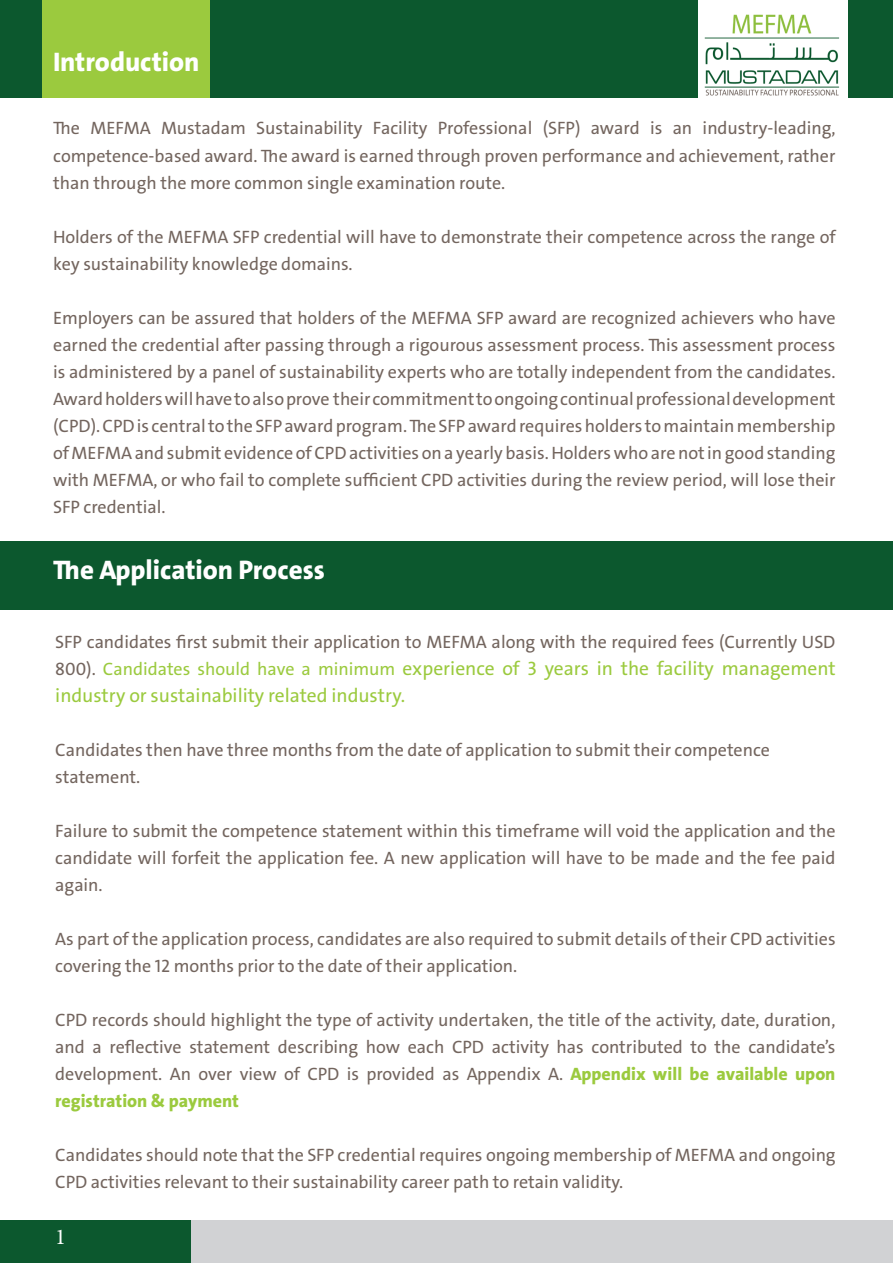
<style>
.page{position:relative;width:893px;height:1263px;background:#fff}
.page>*{position:absolute;margin:0;border:0;box-sizing:border-box;transform-origin:0 0}
.t1{font:800 27px "Bahij The Sans Arabic";letter-spacing:-.005em;color:#fff}
.t2{font:22.5px "Minion Pro";color:#fff}
.t3{font:19.5px/27px "Bahij The Sans Arabic";color:#9bca3e}
.t4{font:18px/27px "Bahij The Sans Arabic";color:#73655e}
.s1{font-size:18px;color:#73655e}
.s2{font-size:18px}
.s3{font-weight:800;color:#9bca3e}
</style>
<div class="page">
<div style="left:0;top:0;width:893px;height:98px;background:#0c582e"></div>
<div style="left:185px;top:1220px;width:708px;height:43px;background:#d1d2d4"></div>
<div style="left:0;top:1220px;width:190px;height:43px;background:#0c582e"></div>
<div style="left:0;top:541px;width:893px;height:68px;background:#0c582e"></div>
<div style="left:43px;top:0;width:167px;height:98px;background:#9bca3e"></div>
<img style="left:698px;top:0;width:150px;height:98px">
<p class="t1" style="left:53px;top:46px;width:148px">Introduction</p>
<p class="t4" style="left:53px;top:115px;width:784px;text-align:justify">The MEFMA Mustadam Sustainability Facility Professional (SFP) award is an industry-leading, competence-based award. The award is earned through proven performance and achievement, rather than through the more common single examination route.</p>
<p class="t4" style="left:53px;top:223px;width:784px">Holders of the MEFMA SFP credential will have to demonstrate their competence across the range of key sustainability knowledge domains.</p>
<p class="t4" style="left:53px;top:304px;width:784px;text-align:justify">Employers can be assured that holders of the MEFMA SFP award are recognized achievers who have earned the credential after passing through a rigourous assessment process. This assessment process is administered by a panel of sustainability experts who are totally independent from the candidates.<br>Award holders will have to also prove their commitment to ongoing continual professional development (CPD). CPD is central to the SFP award program. The SFP award requires holders to maintain membership of MEFMA and submit evidence of CPD activities on a yearly basis. Holders who are not in good standing with MEFMA, or who fail to complete sufficient CPD activities during the review period, will lose their SFP credential.</p>
<p class="t1" style="left:53px;top:554px;width:273px">The Application Process</p>
<p class="t4" style="left:55px;top:629px;width:782px">SFP candidates first submit their application to MEFMA along with the required fees (Currently USD</p>
<p class="t3" style="left:55px;top:655px;width:782px"><span class="s1">800).</span> <span class="s2">Candidates should have a minimum</span> experience of 3 years in the facility management industry or sustainability related industry.</p>
<p class="t4" style="left:55px;top:737px;width:716px">Candidates then have three months from the date of application to submit their competence statement.</p>
<p class="t4" style="left:55px;top:818px;width:782px;text-align:justify">Failure to submit the competence statement within this timeframe will void the application and the candidate will forfeit the application fee. A new application will have to be made and the fee paid again.</p>
<p class="t4" style="left:55px;top:926px;width:782px">As part of the application process, candidates are also required to submit details of their CPD activities covering the 12 months prior to the date of their application.</p>
<p class="t4" style="left:55px;top:1007px;width:782px;text-align:justify">CPD records should highlight the type of activity undertaken, the title of the activity, date, duration, and a reflective statement describing how each CPD activity has contributed to the candidate’s development. An over view of CPD is provided as Appendix A. <span class="s3">Appendix will be available upon registration &amp; payment</span></p>
<p class="t4" style="left:55px;top:1142px;width:782px">Candidates should note that the SFP credential requires ongoing membership of MEFMA and ongoing<br>CPD activities relevant to their sustainability career path to retain validity.</p>
<p class="t2" style="left:55px;top:1222px;width:12px">1</p>
</div>
